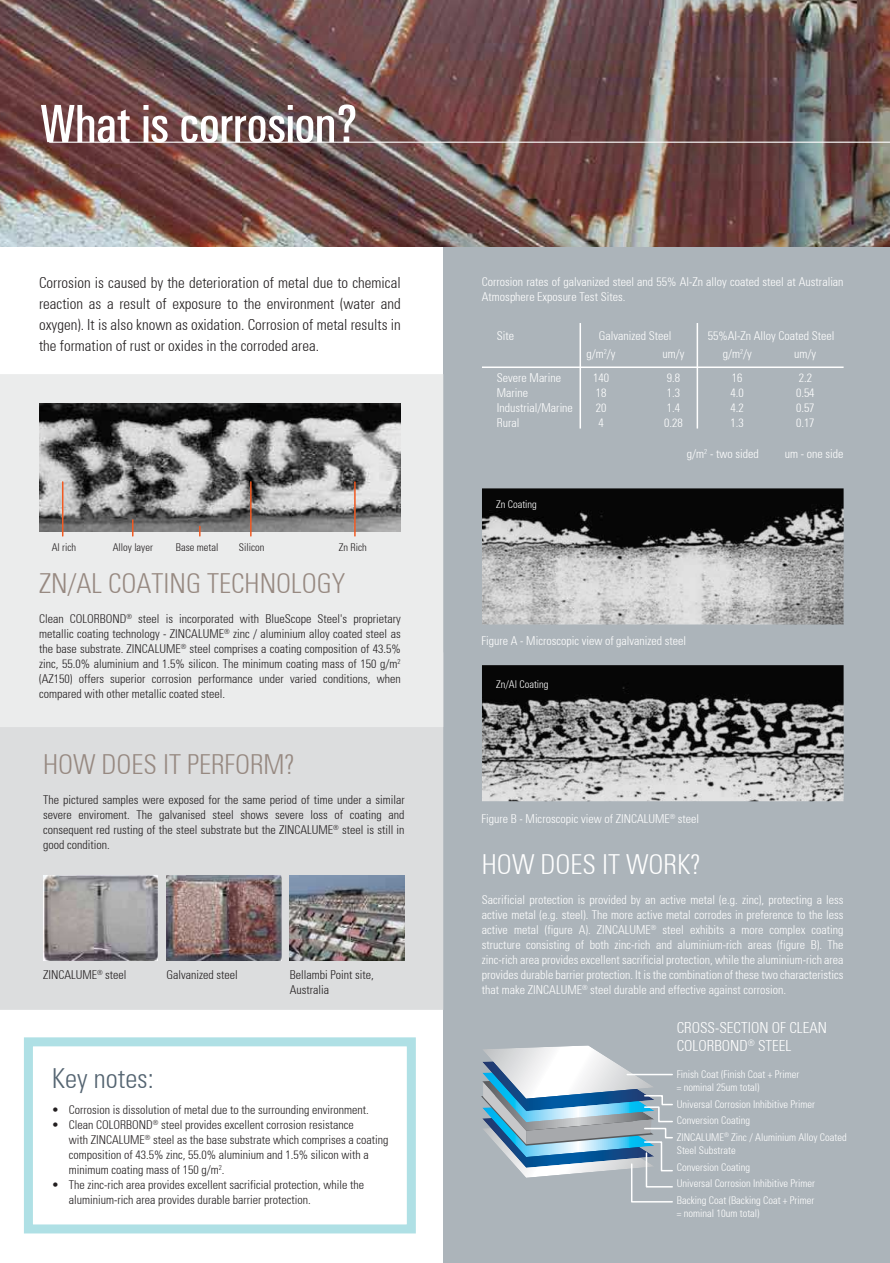
<style>
.page{position:relative;width:890px;height:1263px;background:#fff}
.page>*{position:absolute;margin:0;border:0;box-sizing:border-box;transform-origin:0 0}
.t1{font:500 condensed 54px "Univers";letter-spacing:-.025em;color:#fff}
.t2{font:300 condensed 27px "Univers";color:#978981}
.t3{font:300 condensed 27px "Univers";color:#fff}
.t4{font:300 condensed 27px "Univers";color:#546471}
.t5{font:300 condensed 15px/21px "Univers";color:#231f20;text-align:justify}
.t6{font:300 condensed 15px/18px "Univers";color:#fff}
.t7{font:300 condensed 12px/15px "Univers";color:#231f20}
.t8{font:300 condensed 12px/15px "Univers";color:#fff;text-align:justify}
.t9{font:300 condensed 10.5px/16.5px "Univers";color:#fff}
.t10{font:300 condensed 10.5px "Univers";color:#231f20}
</style>
<div class="page">
<div style="left:443px;top:0;width:446px;height:1263px;background:#acb4ba"></div>
<div style="left:0;top:652px;width:443px;height:358px;background:#dcddde"></div>
<div style="left:0;top:374px;width:443px;height:353px;background:#ebecec"></div>
<img style="left:0;top:0;width:889px;height:247px">
<img style="left:39px;top:404px;width:361px;height:127px">
<hr style="left:354px;top:482px;width:1px;height:54px;background:#f15a22">
<hr style="left:250px;top:482px;width:1px;height:54px;background:#f15a22">
<hr style="left:62px;top:482px;width:1px;height:54px;background:#f15a22">
<svg style="left:132px;top:520px;width:1px;height:16px"></svg>
<hr style="left:482px;top:366px;width:361px;height:2px;background:#fff">
<hr style="left:579px;top:323px;width:2px;height:105px;background:#fff">
<hr style="left:696px;top:323px;width:2px;height:105px;background:#fff">
<img style="left:482px;top:488px;width:361px;height:136px">
<img style="left:482px;top:665px;width:361px;height:136px">
<div style="left:24px;top:1037px;width:392px;height:196px;border:9px solid #afe0e5"></div>
<hr style="left:49px;top:142px;width:840px;height:1px;background:#fff">
<img style="left:43px;top:876px;width:115px;height:85px">
<img style="left:166px;top:876px;width:115px;height:85px">
<img style="left:290px;top:876px;width:114px;height:85px">
<svg style="left:481px;top:1045px;width:192px;height:158px"></svg>
<h1 class="t1" style="left:39px;top:102px;width:320px">What is corrosion?</h1>
<p class="t5" style="left:39px;top:274px;width:363px">Corrosion is caused by the deterioration of metal due to chemical reaction as a result of exposure to the environment (water and oxygen). It is also known as oxidation. Corrosion of metal results in the formation of rust or oxides in the corroded area.</p>
<p class="t10" style="left:52px;top:543px;width:26px">Al rich</p>
<p class="t10" style="left:113px;top:543px;width:42px">Alloy layer</p>
<p class="t10" style="left:176px;top:543px;width:44px">Base metal</p>
<p class="t10" style="left:239px;top:543px;width:27px">Silicon</p>
<p class="t10" style="left:339px;top:541px;width:29px">Zn Rich</p>
<h2 class="t2" style="left:39px;top:567px;width:308px">ZN/AL COATING TECHNOLOGY</h2>
<p class="t7" style="left:39px;top:612px;width:363px;text-align:justify">Clean COLORBOND<sup>®</sup> steel is incorporated with BlueScope Steel's proprietary metallic coating technology - ZINCALUME<sup>®</sup> zinc / aluminium alloy coated steel as the base substrate. ZINCALUME<sup>®</sup> steel comprises a coating composition of 43.5% zinc, 55.0% aluminium and 1.5% silicon. The minimum coating mass of 150 g/m<sup>2 </sup>(AZ150) offers superior corrosion performance under varied conditions, when compared with other metallic coated steel.</p>
<h2 class="t2" style="left:43px;top:754px;width:253px">HOW DOES IT PERFORM?</h2>
<p class="t7" style="left:43px;top:793px;width:363px;text-align:justify">The pictured samples were exposed for the same period of time under a similar severe enviroment. The galvanised steel shows severe loss of coating and consequent red rusting of the steel substrate but the ZINCALUME<sup>®</sup> steel is still in good condition.</p>
<p class="t7" style="left:43px;top:967px;width:85px">ZINCALUME<sup>®</sup> steel</p>
<p class="t7" style="left:166px;top:968px;width:73px">Galvanized steel</p>
<p class="t7" style="left:290px;top:968px;width:85px">Bellambi Point site,<br>Australia</p>
<h2 class="t4" style="left:52px;top:1068px;width:103px">Key notes:</h2>
<p class="t7" style="left:52px;top:1102px;width:318px">• Corrosion is dissolution of metal due to the surrounding environment.</p>
<p class="t7" style="left:69px;top:1117px;width:321px;text-indent:-17px">• Clean COLORBOND<sup>®</sup> steel provides excellent corrosion resistance<br>with ZINCALUME<sup>®</sup> steel as the base substrate which comprises a coating composition of 43.5% zinc, 55.0% aluminium and 1.5% silicon with a minimum coating mass of 150 g/m<sup>2</sup>.</p>
<p class="t7" style="left:69px;top:1177px;width:297px;text-indent:-17px">• The zinc-rich area provides excellent sacrificial protection, while the aluminium-rich area provides durable barrier protection.</p>
<p class="t8" style="left:482px;top:274px;width:363px">Corrosion rates of galvanized steel and 55% Al-Zn alloy coated steel at Australian<br>Atmosphere Exposure Test Sites.</p>
<p class="t8" style="left:497px;top:328px;width:19px">Site</p>
<p class="t8" style="left:598px;top:328px;width:74px">Galvanized Steel</p>
<p class="t8" style="left:707px;top:328px;width:128px">55%Al-Zn Alloy Coated Steel</p>
<p class="t8" style="left:586px;top:346px;width:31px">g/m<sup>2</sup>/y</p>
<p class="t8" style="left:662px;top:346px;width:23px">um/y</p>
<p class="t8" style="left:722px;top:346px;width:31px">g/m<sup>2</sup>/y</p>
<p class="t8" style="left:794px;top:346px;width:23px">um/y</p>
<p class="t8" style="left:497px;top:370px;width:65px">Severe Marine</p>
<p class="t8" style="left:593px;top:370px;width:17px">140</p>
<p class="t8" style="left:666px;top:370px;width:15px">9.8</p>
<p class="t8" style="left:731px;top:370px;width:12px">16</p>
<p class="t8" style="left:798px;top:370px;width:15px">2.2</p>
<p class="t8" style="left:497px;top:385px;width:33px">Marine</p>
<p class="t8" style="left:595px;top:385px;width:12px">18</p>
<p class="t8" style="left:666px;top:385px;width:15px">1.3</p>
<p class="t8" style="left:730px;top:385px;width:15px">4.0</p>
<p class="t8" style="left:795px;top:385px;width:20px">0.54</p>
<p class="t8" style="left:497px;top:400px;width:77px">Industrial/Marine</p>
<p class="t8" style="left:595px;top:400px;width:12px">20</p>
<p class="t8" style="left:666px;top:400px;width:15px">1.4</p>
<p class="t8" style="left:730px;top:400px;width:15px">4.2</p>
<p class="t8" style="left:795px;top:400px;width:20px">0.57</p>
<p class="t8" style="left:497px;top:415px;width:24px">Rural</p>
<p class="t8" style="left:598px;top:415px;width:7px">4</p>
<p class="t8" style="left:664px;top:415px;width:20px">0.28</p>
<p class="t8" style="left:730px;top:415px;width:15px">1.3</p>
<p class="t8" style="left:795px;top:415px;width:20px">0.17</p>
<p class="t9" style="left:496px;top:496px;width:42px">Zn Coating</p>
<p class="t8" style="left:686px;top:446px;width:73px">g/m<sup>2</sup> - two sided</p>
<p class="t8" style="left:784px;top:447px;width:60px">um - one side</p>
<p class="t8" style="left:481px;top:634px;width:206px">Figure A - Microscopic view of galvanized steel</p>
<p class="t9" style="left:496px;top:676px;width:54px">Zn/Al Coating</p>
<p class="t8" style="left:481px;top:811px;width:219px">Figure B - Microscopic view of ZINCALUME<sup>®</sup> steel</p>
<h2 class="t3" style="left:482px;top:853px;width:220px">HOW DOES IT WORK?</h2>
<p class="t8" style="left:482px;top:893px;width:363px">Sacrificial protection is provided by an active metal (e.g. zinc), protecting a less active metal (e.g. steel). The more active metal corrodes in preference to the less active metal (figure A). ZINCALUME<sup>®</sup> steel exhibits a more complex coating structure consisting of both zinc-rich and aluminium-rich areas (figure B). The zinc-rich area provides excellent sacrificial protection, while the aluminium-rich area provides durable barrier protection. It is the combination of these two characteristics that make ZINCALUME<sup>®</sup> steel durable and effective against corrosion.</p>
<p class="t6" style="left:676px;top:1019px;width:151px">CROSS-SECTION OF CLEAN<br>COLORBOND<sup>®</sup> STEEL</p>
<p class="t9" style="left:676px;top:1068px;width:124px;line-height:13.5px">Finish Coat (Finish Coat + Primer = nominal 25um total)</p>
<p class="t9" style="left:676px;top:1096px;width:171px">Universal Corrosion Inhibitive Primer<br>Conversion Coating<br>ZINCALUME<sup>®</sup> Zinc / Aluminium Alloy Coated</p>
<p class="t9" style="left:676px;top:1143px;width:140px">Steel Substrate<br>Conversion Coating<br>Universal Corrosion Inhibitive Primer<br>Backing Coat (Backing Coat + Primer</p>
<p class="t9" style="left:676px;top:1205px;width:84px">= nominal 10um total)</p>
</div>
